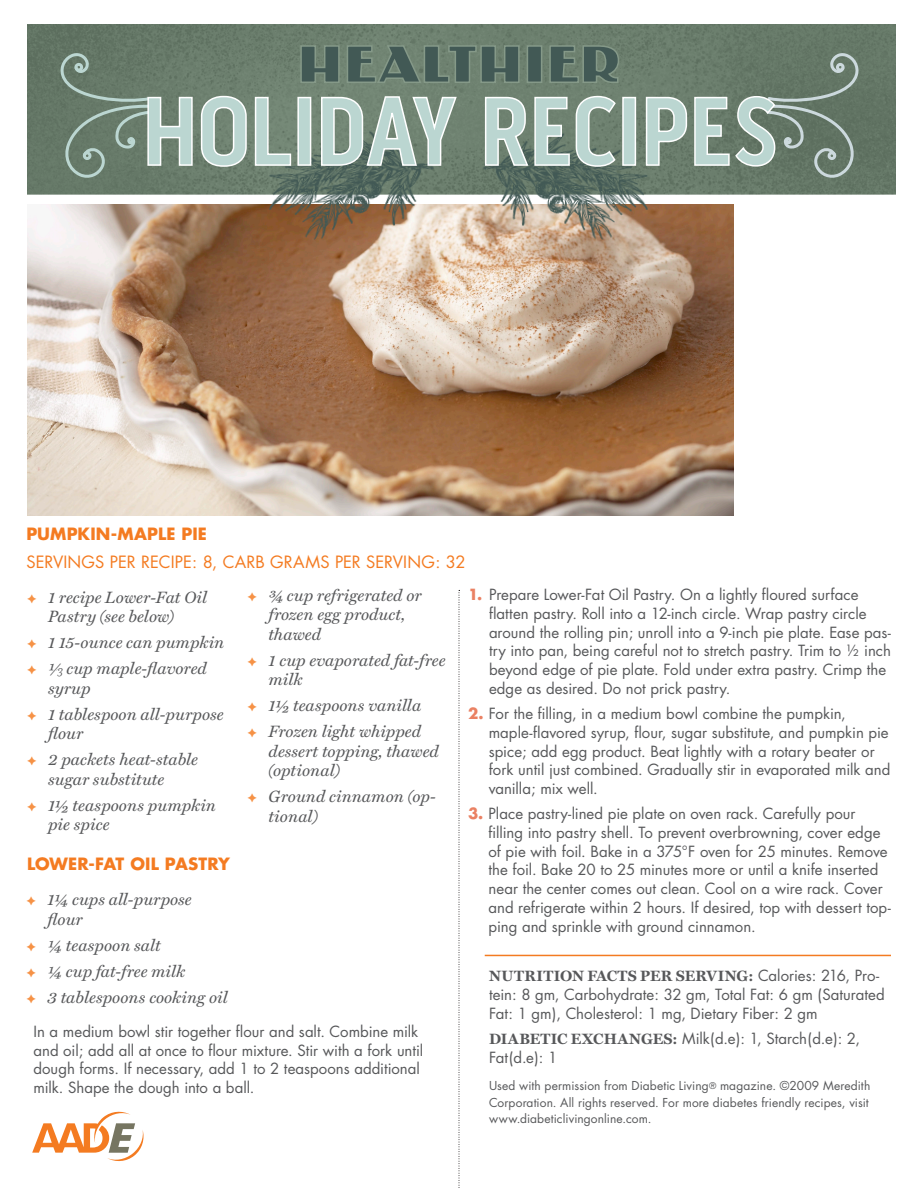
<style>
.page{position:relative;width:918px;height:1188px;background:#fff}
.page>*{position:absolute;margin:0;border:0;box-sizing:border-box;transform-origin:0 0}
.t1{font:700 99.3px "Pill Gothic 300 mg";letter-spacing:-.02em;color:#bbd6d1}
.t2{font:51.9px "PAG Bankas";letter-spacing:-.01em;color:#425955}
.recipe{font:italic 16.5px/19.5px "Miller Text";letter-spacing:.005em;color:#57585a}
.serving_size{font:16.5px "Futura";letter-spacing:.005em;color:#f47b21}
.Recipe_title{font:700 16.5px "Futura";letter-spacing:.005em;color:#f47b21}
.body_tips{font:15px/18.8px "Futura";color:#57585a}
.recipe-2{font:italic 13.05px "Mrs Eaves";color:#57585a}
.attribution{font:12px/16.5px "Futura";letter-spacing:.01em;color:#57585a}
.s1{color:#f69246}
.s2{font-weight:700;color:#ea8163}
.s3{font-family:"Miller Text";font-weight:700}
.s4{font-size:9px}
</style>
<div class="page">
<hr style="left:485px;top:955px;width:406px;height:1px;background:#f47b21">
<svg style="left:459px;top:590px;width:1px;height:598px"></svg>
<img style="left:27px;top:204px;width:706px;height:311px">
<img style="left:27px;top:24px;width:869px;height:170px">
<img style="left:257px;top:114px;width:191px;height:134px">
<img style="left:467px;top:114px;width:191px;height:134px">
<svg style="left:300px;top:44px;width:40px;height:40px;background:#728674"></svg>
<svg style="left:346px;top:44px;width:174px;height:40px;background:#728674"></svg>
<div style="left:527px;top:45px;width:15px;height:38px;border:2px solid #859988"></div>
<svg style="left:549px;top:44px;width:71px;height:40px;background:#718473"></svg>
<svg style="left:60px;top:53px;width:133px;height:126px;background:#728576"></svg>
<svg style="left:200px;top:95px;width:48px;height:73px;background:#829283"></svg>
<svg style="left:254px;top:96px;width:38px;height:71px;background:#829383"></svg>
<div style="left:297px;top:97px;width:14px;height:69px;border:2px solid #fff"></div>
<svg style="left:320px;top:95px;width:138px;height:72px;background:#7e8f81"></svg>
<svg style="left:484px;top:95px;width:133px;height:73px;background:#7b8c7e"></svg>
<div style="left:622px;top:97px;width:14px;height:69px;border:2px solid #fff"></div>
<svg style="left:645px;top:53px;width:214px;height:126px;background:#718374"></svg>
<svg style="left:32px;top:1111px;width:112px;height:51px"></svg>
<p class="t2" style="left:297px;top:35px;width:326px">HEALTHIER</p>
<p class="t1" style="left:142px;top:73px;width:639px">HOLIDAY RECIPES</p>
<p class="Recipe_title" style="left:26px;top:523px;width:182px">PUMPKIN-MAPLE PIE</p>
<p class="serving_size" style="left:26px;top:551px;width:441px">SERVINGS PER RECIPE: 8, CARB GRAMS PER SERVING: 32</p>
<p class="recipe" style="left:48px;top:587px;width:161px;text-indent:-21px"><span class="s1">✦</span> 1 recipe Lower-Fat Oil<br>Pastry (see below)</p>
<p class="recipe" style="left:27px;top:633px;width:199px"><span class="s1">✦</span> 1 15-ounce can pumpkin</p>
<p class="recipe" style="left:48px;top:659px;width:160px;text-indent:-21px"><span class="s1">✦</span> ½ cup maple-flavored syrup</p>
<p class="recipe" style="left:48px;top:704px;width:177px;text-indent:-21px"><span class="s1">✦</span> 1 tablespoon all-purpose flour</p>
<p class="recipe" style="left:48px;top:750px;width:151px;text-indent:-21px"><span class="s1">✦</span> 2 packets heat-stable sugar substitute</p>
<p class="recipe" style="left:48px;top:795px;width:170px;text-indent:-21px"><span class="s1">✦</span> 1½ teaspoons pumpkin pie spice</p>
<p class="recipe-2" style="left:57px;top:664px;width:8px">3</p>
<p class="Recipe_title" style="left:27px;top:853px;width:204px">LOWER-FAT OIL PASTRY</p>
<p class="recipe" style="left:268px;top:585px;width:155px;text-indent:-21px"><span class="s1">✦</span> ¾ cup refrigerated or frozen egg product, thawed</p>
<p class="recipe" style="left:268px;top:650px;width:179px;text-indent:-21px"><span class="s1">✦</span> 1 cup evaporated fat-free milk</p>
<p class="recipe" style="left:248px;top:696px;width:175px"><span class="s1">✦</span> 1½ teaspoons vanilla</p>
<p class="recipe" style="left:268px;top:722px;width:172px;text-indent:-21px"><span class="s1">✦</span> Frozen light whipped dessert topping, thawed (optional)</p>
<p class="recipe" style="left:268px;top:787px;width:169px;text-indent:-21px"><span class="s1">✦</span> Ground cinnamon (op&shy;tional)</p>
<p class="recipe" style="left:47px;top:890px;width:146px;text-indent:-21px"><span class="s1">✦</span> 1¼ cups all-purpose flour</p>
<p class="recipe" style="left:26px;top:935px;width:136px"><span class="s1">✦</span> ¼ teaspoon salt</p>
<p class="recipe" style="left:26px;top:961px;width:160px"><span class="s1">✦</span> ¼ cup fat-free milk</p>
<p class="recipe" style="left:26px;top:987px;width:203px"><span class="s1">✦</span> 3 tablespoons cooking oil</p>
<p class="body_tips" style="left:33px;top:1022px;width:391px">In a medium bowl stir together flour and salt. Combine milk and oil; add all at once to flour mixture. Stir with a fork until dough forms. If necessary, add 1 to 2 teaspoons additional milk. Shape the dough into a ball.</p>
<p class="body_tips" style="left:489px;top:585px;width:404px;text-indent:-21px"><span class="s2">1.</span> Prepare Lower-Fat Oil Pastry. On a lightly floured surface flatten pastry. Roll into a 12-inch circle. Wrap pastry circle around the rolling pin; unroll into a 9-inch pie plate. Ease pas&shy;try into pan, being careful not to stretch pastry. Trim to ½ inch beyond edge of pie plate. Fold under extra pastry. Crimp the edge as desired. Do not prick pastry.</p>
<p class="body_tips" style="left:489px;top:704px;width:403px;text-indent:-21px"><span class="s2">2.</span> For the filling, in a medium bowl combine the pumpkin, maple-flavored syrup, flour, sugar substitute, and pumpkin pie spice; add egg product. Beat lightly with a rotary beater or fork until just combined. Gradually stir in evaporated milk and vanilla; mix well.</p>
<p class="body_tips" style="left:489px;top:805px;width:404px;text-indent:-21px"><span class="s2">3.</span> Place pastry-lined pie plate on oven rack. Carefully pour filling into pastry shell. To prevent overbrowning, cover edge of pie with foil. Bake in a 375°F oven for 25 minutes. Remove the foil. Bake 20 to 25 minutes more or until a knife inserted near the center comes out clean. Cool on a wire rack. Cover and refrigerate within 2 hours. If desired, top with dessert top&shy;ping and sprinkle with ground cinnamon.</p>
<p class="body_tips" style="left:489px;top:967px;width:397px"><span class="s3">NUTRITION FACTS PER SERVING:</span> Calories: 216, Pro&shy;tein: 8 gm, Carbohydrate: 32 gm, Total Fat: 6 gm (Saturated<br>Fat: 1 gm), Cholesterol: 1 mg, Dietary Fiber: 2 gm</p>
<p class="body_tips" style="left:489px;top:1029px;width:373px"><span class="s3">DIABETIC EXCHANGES:</span> Milk(d.e): 1, Starch(d.e): 2,<br>Fat(d.e): 1</p>
<p class="attribution" style="left:489px;top:1078px;width:383px">Used with permission from Diabetic Living<span class="s4">®</span> magazine. ©2009 Meredith<br>Corporation. All rights reserved. For more diabetes friendly recipes, visit www.diabeticlivingonline.com.</p>
</div>
